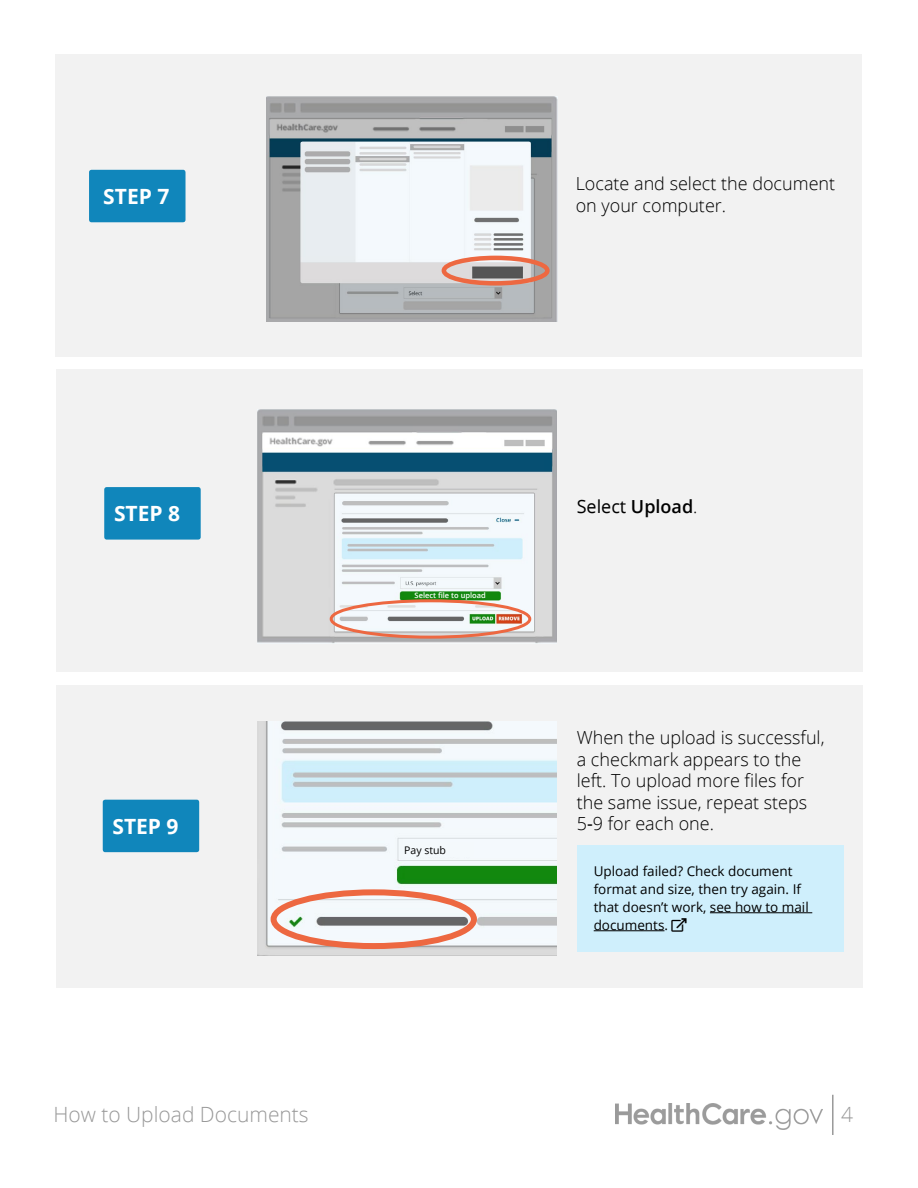
<style>
.page{position:relative;width:918px;height:1188px;background:#fff}
.page>*{position:absolute;margin:0;border:0;box-sizing:border-box;transform-origin:0 0}
.t1{font:300 21px "Open Sans";color:#999}
.t2{font:700 21px "Open Sans";color:#fff}
.t3{font:300 18px/21.6px "Open Sans";color:#000}
.t4{font:18px "Open Sans";color:#000}
.t5{font:13.5px/18px "Open Sans";color:#000}
.t6{font:10.5px "Open Sans";color:#000}
.t7{font:600 7.5px "Open Sans";color:#fff}
.s1{font-weight:600}
.s2{font-weight:300}
.s3{font-weight:400}
</style>
<div class="page">
<div style="left:56px;top:686px;width:806px;height:302px;background:#f2f2f2"></div>
<div style="left:577px;top:846px;width:266px;height:106px;background:#cfeffc"></div>
<hr style="left:594px;top:930px;width:70px;height:1px;background:#000">
<div style="left:56px;top:54px;width:806px;height:303px;background:#f2f2f2"></div>
<div style="left:56px;top:369px;width:806px;height:303px;background:#f2f2f2"></div>
<hr style="left:710px;top:912px;width:102px;height:1px;background:#000">
<img style="left:267px;top:97px;width:290px;height:225px">
<div style="left:442px;top:256px;width:108px;height:30px;border:4px solid #ed6841;border-radius:50%"></div>
<div style="left:89px;top:170px;width:97px;height:52px;background:#1086bb"></div>
<img style="left:258px;top:409px;width:298px;height:234px">
<div style="left:330px;top:599px;width:201px;height:40px;border:3px solid #ed6841;border-radius:50%"></div>
<div style="left:104px;top:487px;width:97px;height:53px;background:#1086bb;border:4px solid #1086bb"></div>
<img style="left:258px;top:721px;width:298px;height:235px">
<div style="left:271px;top:889px;width:206px;height:60px;border:6px solid #ed6841;border-radius:50%"></div>
<div style="left:405px;top:842px;width:69px;height:15px;background:#f4f9fc"></div>
<div style="left:103px;top:800px;width:96px;height:52px;background:#1086bb"></div>
<img style="left:615px;top:1103px;width:208px;height:26px">
<hr style="left:832px;top:1095px;width:2px;height:40px;background:#999">
<p class="t2" style="left:103px;top:182px;width:68px">STEP 7</p>
<p class="t3" style="left:576px;top:173px;width:261px">Locate and select the document on your computer.</p>
<p class="t2" style="left:114px;top:499px;width:68px">STEP 8</p>
<p class="t4" style="left:577px;top:497px;width:122px">Select <span class="s1">Upload</span><span class="s2">.</span></p>
<p class="t2" style="left:112px;top:812px;width:68px">STEP 9</p>
<p class="t7" style="left:415px;top:590px;width:73px">Select file to upload</p>
<p class="t6" style="left:404px;top:843px;width:43px">Pay stub</p>
<p class="t3" style="left:577px;top:727px;width:249px">When the upload is successful, a checkmark appears to the left. To upload more files for the same issue, repeat steps<br>5<span class="s3">-</span>9 for each one.</p>
<p class="t5" style="left:594px;top:862px;width:217px">Upload failed? Check document format and size, then try again. If that doesn’t work, see how to mail documents.</p>
<p class="t1" style="left:53px;top:1102px;width:257px">How to Upload Documents</p>
<p class="t1" style="left:841px;top:1102px;width:13px">4</p>
</div>
